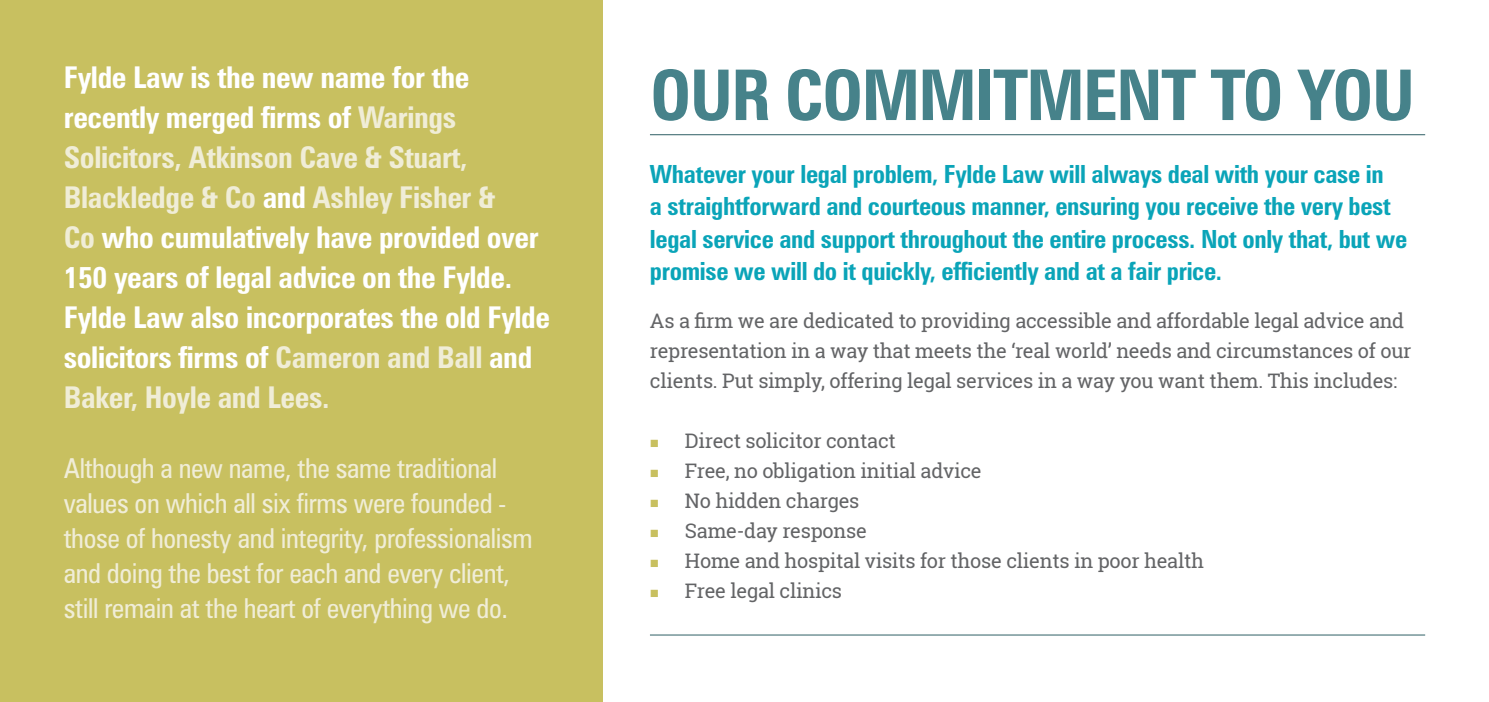
<style>
.page{position:relative;width:1489px;height:702px;background:#fff}
.page>*{position:absolute;margin:0;border:0;box-sizing:border-box;transform-origin:0 0}
.t1{font:700 condensed 70px "Zurich BT";letter-spacing:-.025em;color:#46828a}
.t2{font:700 condensed 30px/40px "Zurich BT";letter-spacing:-.015em;color:#fff}
.t3{font:condensed 27.5px/35px "Zurich BT";letter-spacing:-.015em;color:#f0edd7}
.t4{font:700 condensed 25px/32.5px "Zurich BT";letter-spacing:-.015em;color:#0aa4b8}
.t5{font:20px/30px "Roboto Slab";letter-spacing:-.015em;color:#636466}
.s1{color:#f0edd7}
.s2{color:#c8c060}
</style>
<div class="page">
<div style="left:0;top:0;width:602px;height:702px;background:#c8c060"></div>
<hr style="left:650px;top:134px;width:774px;height:1px;background:#2f5f65">
<hr style="left:650px;top:634px;width:774px;height:1px;background:#2f5f65">
<p class="t2" style="left:64px;top:57px;width:488px">Fylde Law is the new name for the recently merged firms of <span class="s1">Warings Solicitors, Atkinson Cave &amp; Stuart, Blackledge &amp; Co</span> and <span class="s1">Ashley Fisher &amp;<br>Co</span> who cumulatively have provided over 150 years of legal advice on the Fylde.<br>Fylde Law also incorporates the old Fylde solicitors firms of <span class="s1">Cameron and Ball</span> and <span class="s1">Baker, Hoyle and Lees.</span></p>
<h3 class="t3" style="left:64px;top:450px;width:470px">Although a new name, the same traditional values on which all six firms were founded - those of honesty and integrity, professionalism and doing the best for each and every client, still remain at the heart of everything we do.</h3>
<h1 class="t1" style="left:650px;top:52px;width:766px">Our commitment to you</h1>
<p class="t4" style="left:650px;top:157px;width:758px">Whatever your legal problem, Fylde Law will always deal with your case in<br>a straightforward and courteous manner, ensuring you receive the very best legal service and support throughout the entire process. Not only that, but we promise we will do it quickly, efficiently and at a fair price.</p>
<p class="t5" style="left:650px;top:305px;width:763px">As a firm we are dedicated to providing accessible and affordable legal advice and representation in a way that meets the ‘real world’ needs and circumstances of our clients. Put simply, offering legal services in a way you want them. This includes:</p>
<p class="t5" style="left:650px;top:425px;width:247px"><span class="s2">■</span> Direct solicitor contact</p>
<p class="t5" style="left:650px;top:455px;width:333px"><span class="s2">■</span> Free, no obligation initial advice</p>
<p class="t5" style="left:650px;top:485px;width:211px"><span class="s2">■</span> No hidden charges</p>
<p class="t5" style="left:650px;top:515px;width:218px"><span class="s2">■</span> Same-day response</p>
<p class="t5" style="left:650px;top:545px;width:555px"><span class="s2">■</span> Home and hospital visits for those clients in poor health</p>
<p class="t5" style="left:650px;top:575px;width:194px"><span class="s2">■</span> Free legal clinics</p>
</div>
